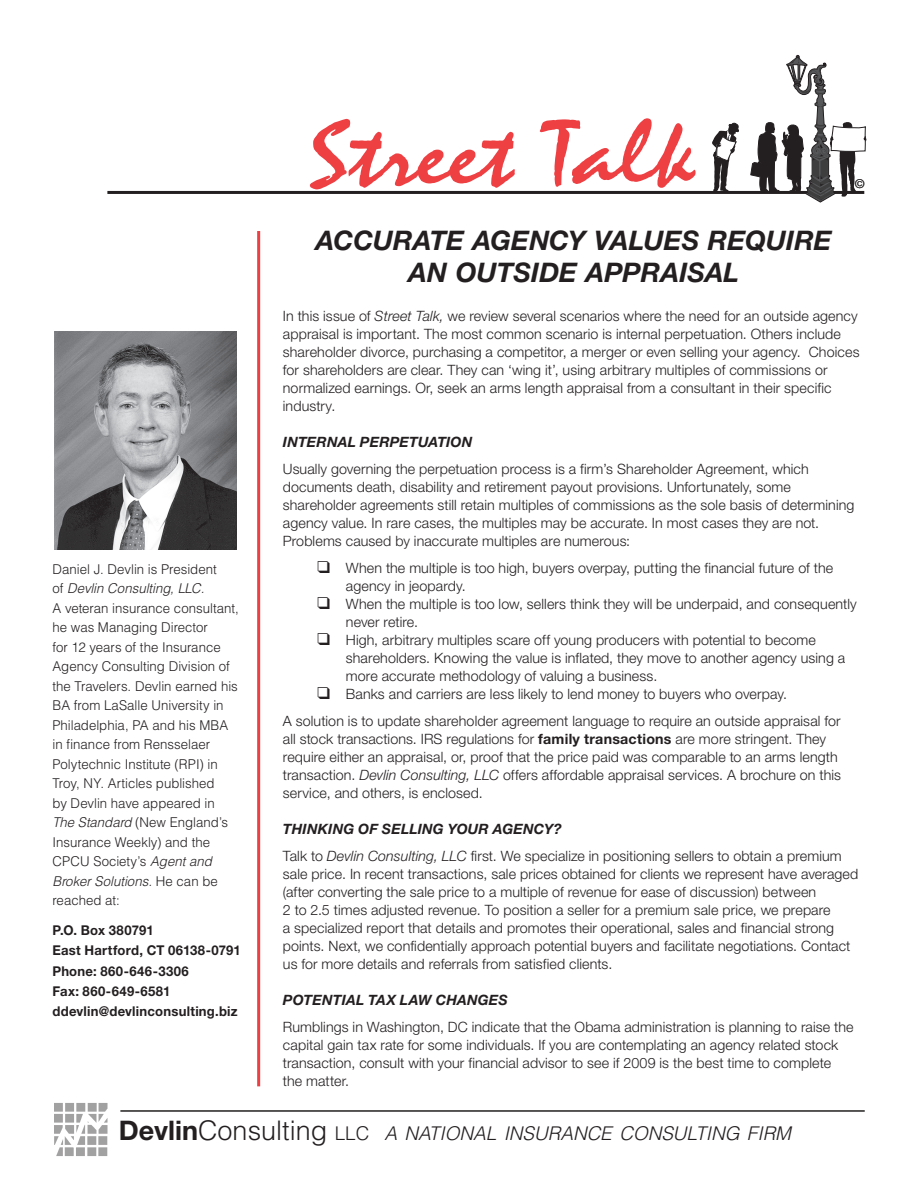
<style>
.page{position:relative;width:918px;height:1188px;background:#fff}
.page>*{position:absolute;margin:0;border:0;box-sizing:border-box;transform-origin:0 0}
.t1{font:90px "Mistral";color:#ee3f43;scale:1.2 1}
._00_HEADLINE{font:italic 700 27px "Helvetica Neue";color:#231f20}
.t2{font:italic 300 18.9px "Helvetica";color:#231f20}
._000_text{font:300 14.25px/18px "Helvetica Neue";letter-spacing:.01em;color:#231f20}
._000_text-2{font:italic 700 14.25px "Helvetica Neue";letter-spacing:.01em;color:#231f20}
.bio{font:300 13.5px/19.5px "Helvetica";color:#231f20}
.t3{font:700 13.5px "Helvetica Neue";letter-spacing:.02em;color:#231f20}
.bio-2{font:italic 300 13.5px "Helvetica";color:#231f20}
.Body{font:300 12px "Helvetica";color:#231f20}
.s1{font-style:normal}
.s2{font-style:italic}
.s3{font-family:"Monotype Sorts";font-weight:400;font-size:16.5px}
.s4{font-weight:700}
.s5{font-family:"Helvetica Neue";font-weight:700;font-style:normal;font-size:27px}
.s6{font-style:normal;font-size:27px}
</style>
<div class="page">
<hr style="left:257px;top:231px;width:3px;height:855px;background:#ee3f43">
<img style="left:54px;top:331px;width:183px;height:218px">
<hr style="left:107px;top:191px;width:757px;height:3px;background:#231f20">
<svg style="left:712px;top:123px;width:27px;height:68px"></svg>
<svg style="left:751px;top:55px;width:115px;height:147px"></svg>
<img style="left:54px;top:1103px;width:54px;height:53px">
<hr style="left:120px;top:1110px;width:745px;height:2px;background:#231f20">
<p class="bio" style="left:52px;top:559px;width:166px">Daniel J. Devlin is President</p>
<p class="bio-2" style="left:52px;top:580px;width:153px"><span class="s1">of</span> Devlin Consulting, LLC.</p>
<p class="bio" style="left:52px;top:598px;width:188px">A veteran insurance consultant, he was Managing Director<br>for 12 years of the Insurance<br>Agency Consulting Division of the Travelers. Devlin earned his<br>BA from LaSalle University in<br>Philadelphia, PA and his MBA in finance from Rensselaer<br>Polytechnic Institute (RPI) in<br>Troy, NY. Articles published<br>by Devlin have appeared in<br><span class="s2">The Standard</span> (New England’s<br>Insurance Weekly) and the<br>CPCU Society’s <span class="s2">Agent and<br>Broker Solutions.</span> He can be reached at:</p>
<p class="t3" style="left:52px;top:922px;width:103px">P.O. Box 380791</p>
<p class="t3" style="left:52px;top:942px;width:190px">East Hartford, CT 06138-0791</p>
<p class="t3" style="left:52px;top:963px;width:138px">Phone: 860-646-3306</p>
<p class="t3" style="left:52px;top:983px;width:119px">Fax: 860-649-6581</p>
<p class="t3" style="left:52px;top:1003px;width:187px">ddevlin@devlinconsulting.biz</p>
<p class="t1" style="left:309px;top:103px;width:322px">Street Talk</p>
<p class="Body" style="left:855px;top:177px;width:11px">©</p>
<p class="_00_HEADLINE" style="left:316px;top:224px;width:517px">ACCURATE AGENCY VALUES REQUIRE</p>
<p class="_00_HEADLINE" style="left:409px;top:255px;width:332px">AN OUTSIDE APPRAISAL</p>
<p class="_000_text" style="left:283px;top:307px;width:578px">In this issue of <span class="s2">Street Talk,</span> we review several scenarios where the need for an outside agency appraisal is important. The most common scenario is internal perpetuation. Others include shareholder divorce, purchasing a competitor, a merger or even selling your agency. Choices for shareholders are clear. They can ‘wing it’, using arbitrary multiples of commissions or normalized earnings. Or, seek an arms length appraisal from a consultant in their specific industry.</p>
<p class="_000_text-2" style="left:283px;top:433px;width:191px">INTERNAL PERPETUATION</p>
<p class="_000_text" style="left:283px;top:460px;width:573px">Usually governing the perpetuation process is a firm’s Shareholder Agreement, which documents death, disability and retirement payout provisions. Unfortunately, some shareholder agreements still retain multiples of commissions as the sole basis of determining agency value. In rare cases, the multiples may be accurate. In most cases they are not.<br>Problems caused by inaccurate multiples are numerous:</p>
<p class="_000_text" style="left:346px;top:559px;width:489px;text-indent:-28px"><span class="s3">q</span> When the multiple is too high, buyers overpay, putting the financial future of the agency in jeopardy.</p>
<p class="_000_text" style="left:346px;top:595px;width:512px;text-indent:-28px"><span class="s3">q</span> When the multiple is too low, sellers think they will be underpaid, and consequently never retire.</p>
<p class="_000_text" style="left:346px;top:631px;width:501px;text-indent:-28px"><span class="s3">q</span> High, arbitrary multiples scare off young producers with potential to become shareholders. Knowing the value is inflated, they move to another agency using a more accurate methodology of valuing a business.</p>
<p class="_000_text" style="left:317px;top:685px;width:471px"><span class="s3">q</span> Banks and carriers are less likely to lend money to buyers who overpay.</p>
<p class="_000_text" style="left:283px;top:712px;width:560px">A solution is to update shareholder agreement language to require an outside appraisal for all stock transactions. IRS regulations for <span class="s4">family transactions</span> are more stringent. They require either an appraisal, or, proof that the price paid was comparable to an arms length transaction. <span class="s2">Devlin Consulting, LLC</span> offers affordable appraisal services. A brochure on this service, and others, is enclosed.</p>
<p class="_000_text-2" style="left:283px;top:820px;width:280px">THINKING OF SELLING YOUR AGENCY?</p>
<p class="_000_text" style="left:283px;top:847px;width:577px">Talk to <span class="s2">Devlin Consulting, LLC</span> first. We specialize in positioning sellers to obtain a premium sale price. In recent transactions, sale prices obtained for clients we represent have averaged (after converting the sale price to a multiple of revenue for ease of discussion) between</p>
<p class="_000_text" style="left:283px;top:901px;width:569px">2 to 2.5 times adjusted revenue. To position a seller for a premium sale price, we prepare<br>a specialized report that details and promotes their operational, sales and financial strong points. Next, we confidentially approach potential buyers and facilitate negotiations. Contact us for more details and referrals from satisfied clients.</p>
<p class="_000_text-2" style="left:283px;top:991px;width:226px">POTENTIAL TAX LAW CHANGES</p>
<p class="_000_text" style="left:283px;top:1018px;width:572px">Rumblings in Washington, DC indicate that the Obama administration is planning to raise the capital gain tax rate for some individuals. If you are contemplating an agency related stock transaction, consult with your financial advisor to see if 2009 is the best time to complete</p>
<p class="_000_text" style="left:283px;top:1072px;width:68px">the matter.</p>
<p class="t2" style="left:119px;top:1122px;width:674px"><span class="s5">Devlin</span><span class="s6">Consulting</span> <span class="s1">llc</span> A NATIONAL INSURANCE CONSULTING FIRM</p>
</div>
